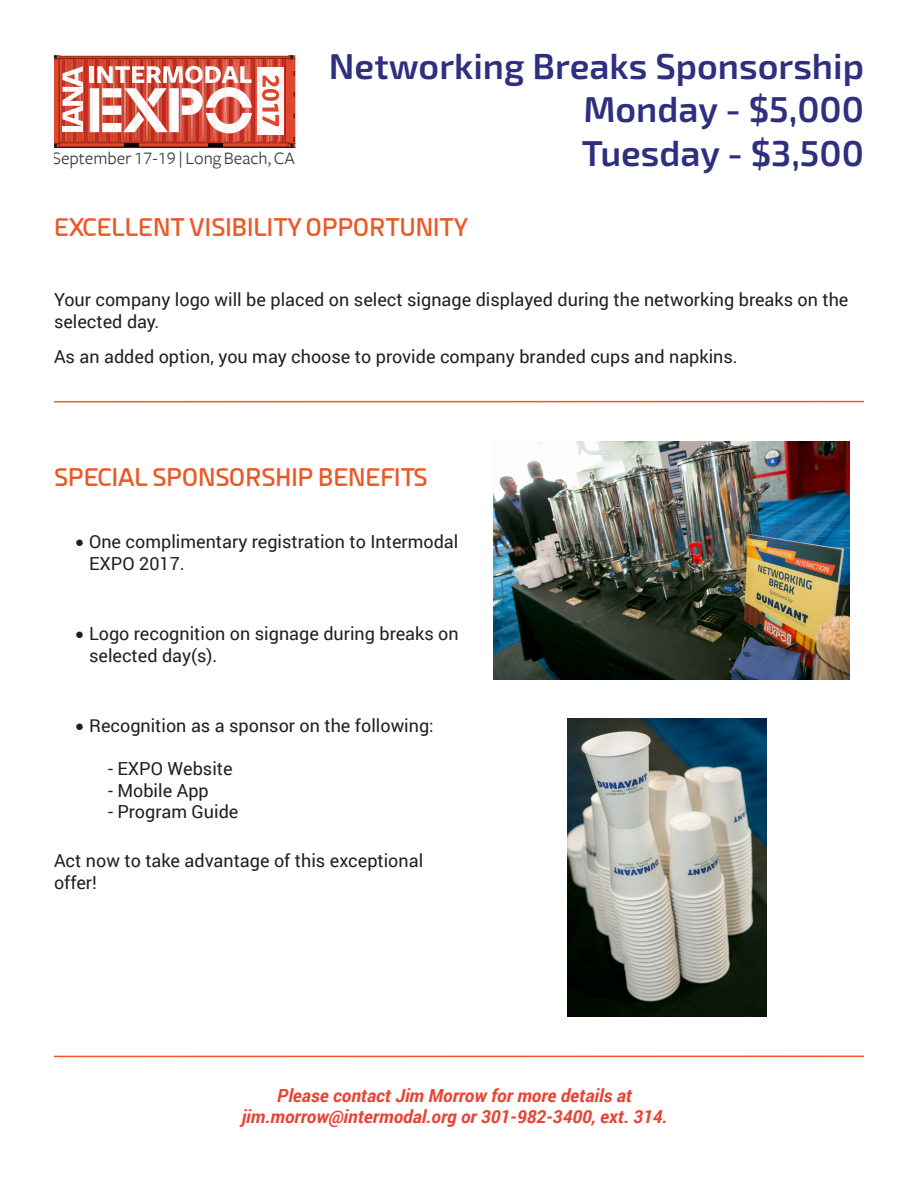
<style>
.page{position:relative;width:918px;height:1188px;background:#fff}
.page>*{position:absolute;margin:0;border:0;box-sizing:border-box;transform-origin:0 0}
.Title_header{font:600 36px/43.2px "Exo 2";color:#2e307f;text-align:right}
.Section_header{font:600 24px "Esphimere";color:#eb5826}
.t1{font:18.15px "Freight Sans";color:#3e3e3f}
.Body_text{font:18px/21.6px "Roboto";color:#231f20}
.Footer_center{font:italic 700 18px/21.6px "Roboto";color:#e94336;text-align:center}
.s1{font-family:"Freight Sans Book SC"}
</style>
<div class="page">
<hr style="left:54px;top:147px;width:241px;height:1px;background:#4d0400">
<hr style="left:59px;top:147px;width:230px;height:1px;background:#82220c">
<svg style="left:54px;top:55px;width:241px;height:92px"></svg>
<hr style="left:54px;top:401px;width:810px;height:1px;background:#f15921">
<hr style="left:54px;top:1056px;width:810px;height:1px;background:#f15921">
<img style="left:494px;top:442px;width:356px;height:237px">
<img style="left:568px;top:718px;width:199px;height:299px">
<p class="t1" style="left:52px;top:149px;width:244px">September <span class="s1">17-19</span> | Long Beach, CA</p>
<p class="Title_header" style="left:329px;top:46px;width:537px">Networking Breaks Sponsorship<br>Monday - $5,000</p>
<p class="Title_header" style="left:582px;top:132px;width:284px">Tuesday - $3,500</p>
<p class="Section_header" style="left:54px;top:213px;width:415px">EXCELLENT VISIBILITY OPPORTUNITY</p>
<p class="Body_text" style="left:54px;top:288px;width:796px">Your company logo will be placed on select signage displayed during the networking breaks on the selected day.</p>
<p class="Body_text" style="left:54px;top:345px;width:685px">As an added option, you may choose to provide company branded cups and napkins.</p>
<p class="Section_header" style="left:54px;top:462px;width:375px">SPECIAL SPONSORSHIP BENEFITS</p>
<p class="Body_text" style="left:89px;top:530px;width:371px;text-indent:-14px">• One complimentary registration to Intermodal<br>EXPO 2017.</p>
<p class="Body_text" style="left:89px;top:622px;width:371px;text-indent:-14px">• Logo recognition on signage during breaks on selected day(s).</p>
<p class="Body_text" style="left:76px;top:714px;width:360px">• Recognition as a sponsor on the following:</p>
<p class="Body_text" style="left:108px;top:757px;width:126px">- EXPO Website</p>
<p class="Body_text" style="left:108px;top:779px;width:102px">- Mobile App</p>
<p class="Body_text" style="left:108px;top:800px;width:132px">- Program Guide</p>
<p class="Body_text" style="left:54px;top:849px;width:371px">Act now to take advantage of this exceptional offer!</p>
<p class="Footer_center" style="left:242px;top:1084px;width:428px">Please contact Jim Morrow for more details at jim.morrow@intermodal.org or 301-982-3400, ext. 314.</p>
</div>
